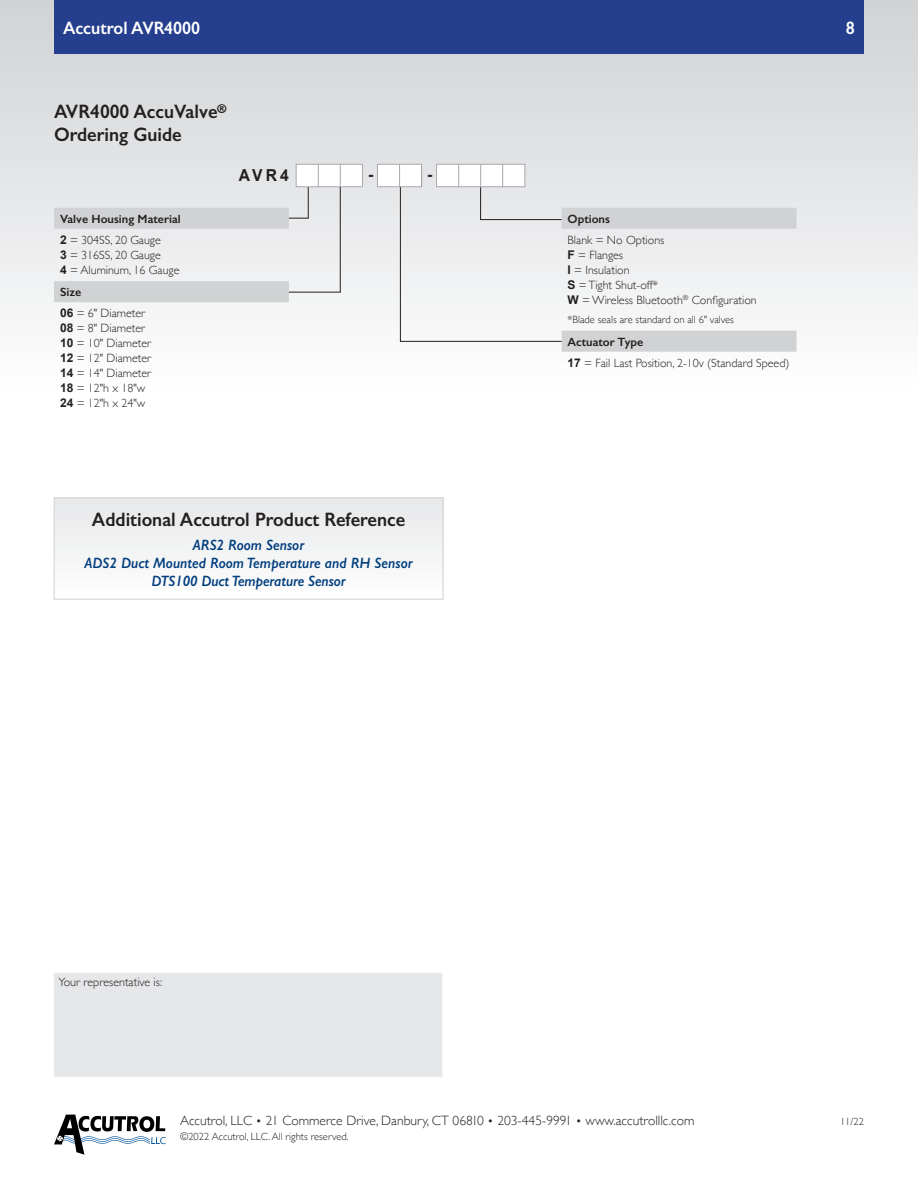
<style>
.page{position:relative;width:918px;height:1188px;background:#fff}
.page>*{position:absolute;margin:0;border:0;box-sizing:border-box;transform-origin:0 0}
.Subhead1{font:600 19.5px/22.5px "Gill Sans";color:#231f20;scale:.95 1}
.t1{font:600 18px "Gill Sans";color:#fff;scale:.95 1}
.Body_Text{font:700 16.5px "Arial";color:#231f20;scale:.95 1}
.AdditionalReferenceL{font:italic 600 15px "Gill Sans";color:#003d7d;scale:.95 1}
.t2{font:300 13.5px "Gill Sans";color:#231f20}
.OrderSpec{font:300 12px "Gill Sans";color:#231f20}
.OrderSpecSub{font:600 12px "Gill Sans";color:#231f20}
.Notes{font:300 12px "Gill Sans";color:#231f20}
.OrderSpecNote{font:300 10.5px "Gill Sans";color:#231f20}
.s1{font-family:"Arial";font-weight:700}
.s2{font-size:12px}
</style>
<div class="page">
<svg style="left:54px;top:1115px;width:112px;height:40px"></svg>
<div style="left:0;top:0;width:918px;height:390px;background:linear-gradient(to bottom,#d0d2d4,#fefefe)"></div>
<div style="left:54px;top:0;width:810px;height:54px;background:#253f8e"></div>
<div style="left:54px;top:972px;width:389px;height:105px;background:#e6e7e9"></div>
<div style="left:53px;top:972px;width:390px;height:106px;border:1px solid #fff"></div>
<div style="left:296px;top:164px;width:67px;height:23px;background:#fff;border:1px solid #a8a9ad"></div>
<div style="left:377px;top:164px;width:45px;height:23px;background:#fff;border:1px solid #a8a9ad"></div>
<svg style="left:257px;top:164px;width:84px;height:129px"></svg>
<div style="left:54px;top:208px;width:235px;height:21px;background:#d1d2d4"></div>
<div style="left:54px;top:281px;width:235px;height:21px;background:#d1d2d4"></div>
<div style="left:562px;top:208px;width:234px;height:21px;background:#d1d2d4"></div>
<div style="left:562px;top:331px;width:234px;height:21px;background:#d1d2d4"></div>
<svg style="left:399px;top:164px;width:208px;height:178px"></svg>
<div style="left:54px;top:498px;width:389px;height:101px;background:#f2f3f4"></div>
<div style="left:54px;top:498px;width:389px;height:101px;border:1px solid #d1d2d4"></div>
<h2 class="t1" style="left:63px;top:17px;width:146px">Accutrol AVR4000</h2>
<h2 class="t1" style="left:846px;top:17px;width:11px">8</h2>
<p class="Subhead1" style="left:54px;top:100px;width:183px">AVR4000 AccuValve<sup>®<br></sup>Ordering Guide</p>
<p class="Body_Text" style="left:239px;top:164px;width:54px">AVR4</p>
<p class="Body_Text" style="left:368px;top:163px;width:7px">-</p>
<p class="Body_Text" style="left:427px;top:163px;width:7px">-</p>
<p class="OrderSpecSub" style="left:60px;top:211px;width:122px">Valve Housing Material</p>
<p class="OrderSpec" style="left:60px;top:230px;width:102px"><span class="s1">2</span> = 304SS, 20 Gauge</p>
<p class="OrderSpec" style="left:60px;top:245px;width:102px"><span class="s1">3</span> = 316SS, 20 Gauge</p>
<p class="OrderSpec" style="left:60px;top:260px;width:121px"><span class="s1">4</span> = Aluminum, 16 Gauge</p>
<p class="OrderSpecSub" style="left:60px;top:285px;width:23px">Size</p>
<p class="OrderSpec" style="left:60px;top:304px;width:87px"><span class="s1">06</span> = 6" Diameter</p>
<p class="OrderSpec" style="left:60px;top:319px;width:87px"><span class="s1">08</span> = 8" Diameter</p>
<p class="OrderSpec" style="left:60px;top:334px;width:93px"><span class="s1">10</span> = 10" Diameter</p>
<p class="OrderSpec" style="left:60px;top:349px;width:93px"><span class="s1">12</span> = 12" Diameter</p>
<p class="OrderSpec" style="left:60px;top:364px;width:93px"><span class="s1">14</span> = 14" Diameter</p>
<p class="OrderSpec" style="left:60px;top:379px;width:87px"><span class="s1">18</span> = 12"h x 18"w</p>
<p class="OrderSpec" style="left:60px;top:394px;width:87px"><span class="s1">24</span> = 12"h x 24"w</p>
<p class="Subhead1" style="left:92px;top:508px;width:331px">Additional Accutrol Product Reference</p>
<p class="AdditionalReferenceL" style="left:193px;top:536px;width:119px">ARS2 Room Sensor</p>
<p class="AdditionalReferenceL" style="left:84px;top:554px;width:347px">ADS2 Duct Mounted Room Temperature and RH Sensor</p>
<p class="AdditionalReferenceL" style="left:151px;top:572px;width:206px">DTS100 Duct Temperature Sensor</p>
<p class="OrderSpecSub" style="left:568px;top:211px;width:44px">Options</p>
<p class="OrderSpec" style="left:568px;top:230px;width:98px">Blank = No Options</p>
<p class="OrderSpec" style="left:568px;top:245px;width:57px"><span class="s1">F</span> = Flanges</p>
<p class="OrderSpec" style="left:568px;top:260px;width:64px"><span class="s1">I</span> = Insulation</p>
<p class="OrderSpec" style="left:568px;top:275px;width:92px"><span class="s1">S</span> = Tight Shut-off*</p>
<p class="OrderSpec" style="left:568px;top:290px;width:191px"><span class="s1">W</span> = Wireless Bluetooth<sup>®</sup> Configuration</p>
<p class="OrderSpecNote" style="left:568px;top:311px;width:168px">*Blade seals are standard on all 6" valves</p>
<p class="OrderSpecSub" style="left:568px;top:334px;width:77px">Actuator Type</p>
<p class="OrderSpec" style="left:568px;top:353px;width:223px"><span class="s1">17</span> = Fail Last Position, 2-10v (Standard Speed)</p>
<p class="Notes" style="left:58px;top:972px;width:105px">Your representative is:</p>
<p class="t2" style="left:180px;top:1110px;width:516px">Accutrol, LLC <span class="s2">•</span> 21 Commerce Drive, Danbury, CT 06810 <span class="s2">•</span> 203-445-9991 <span class="s2">•</span> www.accutrolllc.com</p>
<p class="OrderSpecNote" style="left:840px;top:1114px;width:25px">11/22</p>
<p class="OrderSpecNote" style="left:180px;top:1129px;width:170px">©2022 Accutrol, LLC. All rights reserved.</p>
</div>
